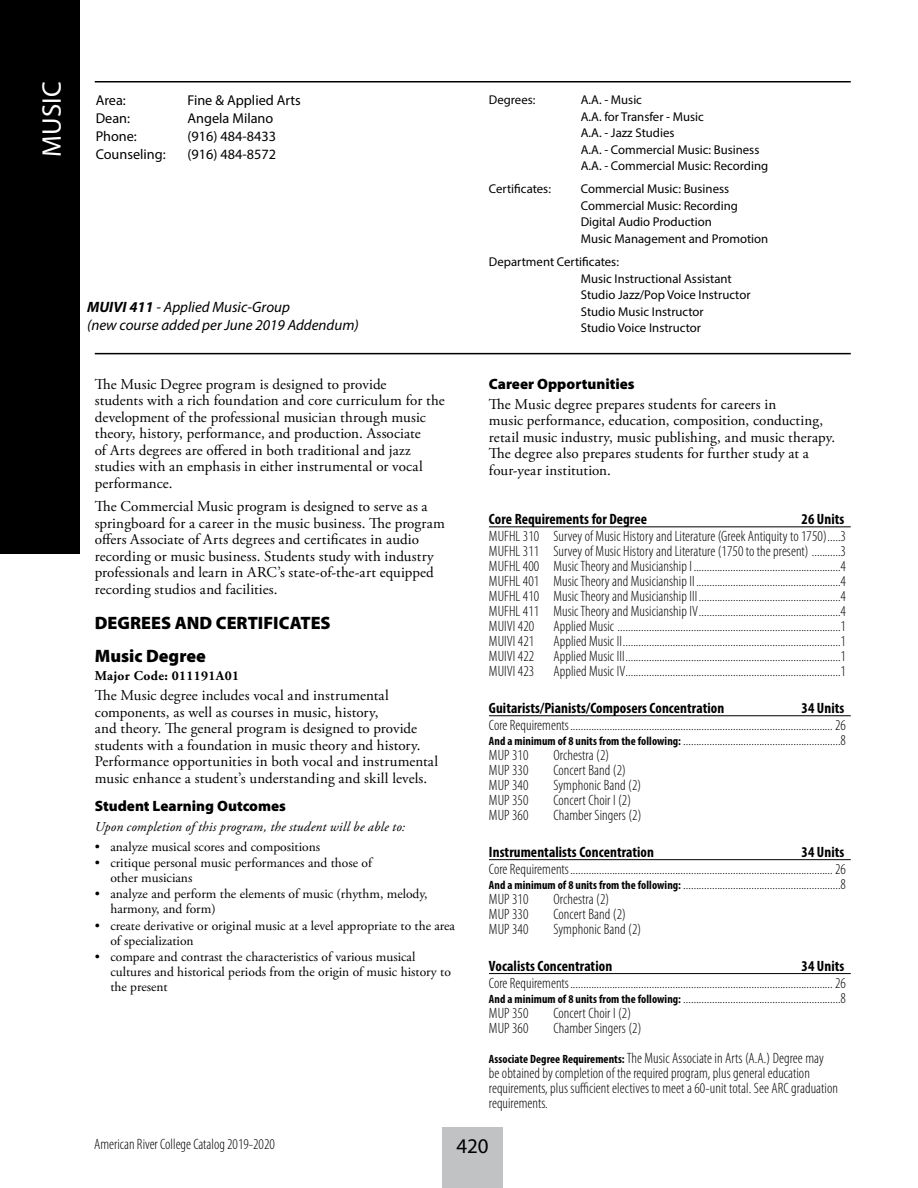
<style>
.page{position:relative;width:918px;height:1188px;background:#fff}
.page>*{position:absolute;margin:0;border:0;box-sizing:border-box;transform-origin:0 0}
.t1{font:27px "Myriad Pro";letter-spacing:.01em;color:#fff}
.t2{font:21px "Myriad Pro";color:#000}
.t3{font:900 18px/33px "Myriad Pro";color:#000}
.t4{font:300 condensed 15px/15px "Myriad Pro";letter-spacing:.005em;color:#000;text-align:justify}
.t5{font:15px/16.5px "Adobe Garamond Pro";letter-spacing:.005em;color:#000}
.t6{font:700 condensed 15px "Myriad Pro";letter-spacing:.005em;color:#000}
.t7{font:italic 15px/18px "Myriad Pro";color:#000}
.t8{font:900 15px "Myriad Pro";color:#000}
.t9{font:14.25px "Myriad Pro";color:#000}
.t10{font:13.5px/15px "Adobe Garamond Pro";color:#000}
.t11{font:italic 13.5px "Adobe Garamond Pro";letter-spacing:.015em;color:#000}
.t12{font:700 13.5px "Adobe Garamond Pro";letter-spacing:.025em;color:#000}
.t13{font:12.75px/16.5px "Myriad Pro";color:#000}
.s1{font-weight:700}
.s2{font-weight:700;font-size:12px}
</style>
<div class="page">
<div style="left:442px;top:1127px;width:61px;height:61px;background:#c0c2c4"></div>
<div style="left:0;top:0;width:80px;height:554px;background:#000"></div>
<hr style="left:95px;top:353px;width:756px;height:1px;background:#000">
<hr style="left:95px;top:81px;width:756px;height:1px;background:#000">
<hr style="left:489px;top:526px;width:362px;height:1px;background:#000">
<hr style="left:489px;top:715px;width:362px;height:1px;background:#000">
<hr style="left:489px;top:859px;width:362px;height:1px;background:#000">
<hr style="left:489px;top:973px;width:362px;height:1px;background:#000">
<h1 class="t1" style="left:35px;top:157px;width:77px;rotate:-90deg">MUSIC</h1>
<p class="t9" style="left:96px;top:92px;width:32px">Area:</p>
<p class="t9" style="left:187px;top:92px;width:115px">Fine &amp; Applied Arts</p>
<p class="t9" style="left:96px;top:110px;width:36px">Dean:</p>
<p class="t9" style="left:187px;top:110px;width:87px">Angela Milano</p>
<p class="t9" style="left:96px;top:128px;width:43px">Phone:</p>
<p class="t9" style="left:187px;top:128px;width:90px">(916) 484-8433</p>
<p class="t9" style="left:96px;top:146px;width:71px">Counseling:</p>
<p class="t9" style="left:187px;top:146px;width:90px">(916) 484-8572</p>
<p class="t7" style="left:87px;top:297px;width:273px"><span class="s1">MUIVI 411</span> - Applied Music-Group<br>(new course added per June 2019 Addendum)</p>
<p class="t5" style="left:95px;top:376px;width:351px">The Music Degree program is designed to provide<br>students with a rich foundation and core curriculum for the development of the professional musician through music theory, history, performance, and production. Associate<br>of Arts degrees are offered in both traditional and jazz studies with an emphasis in either instrumental or vocal performance.</p>
<p class="t5" style="left:95px;top:499px;width:352px">The Commercial Music program is designed to serve as a springboard for a career in the music business. The program offers Associate of Arts degrees and certificates in audio recording or music business. Students study with industry professionals and learn in ARC’s state-of-the-art equipped recording studios and facilities.</p>
<p class="t3" style="left:95px;top:606px;width:237px">DEGREES AND CERTIFICATES<br>Music Degree</p>
<p class="t12" style="left:95px;top:668px;width:146px">Major Code: 011191A01</p>
<p class="t5" style="left:95px;top:688px;width:345px">The Music degree includes vocal and instrumental components, as well as courses in music, history,<br>and theory. The general program is designed to provide students with a foundation in music theory and history.<br>Performance opportunities in both vocal and instrumental music enhance a student’s understanding and skill levels.</p>
<p class="t8" style="left:95px;top:797px;width:193px">Student Learning Outcomes</p>
<p class="t11" style="left:95px;top:819px;width:312px">Upon completion of this program, the student will be able to:</p>
<p class="t10" style="left:95px;top:839px;width:227px">• analyze musical scores and compositions</p>
<p class="t10" style="left:110px;top:856px;width:263px;text-indent:-16px">• critique personal music performances and those of other musicians</p>
<p class="t10" style="left:110px;top:887px;width:319px;text-indent:-16px">• analyze and perform the elements of music (rhythm, melody, harmony, and form)</p>
<p class="t10" style="left:110px;top:919px;width:346px;text-indent:-16px">• create derivative or original music at a level appropriate to the area of specialization</p>
<p class="t10" style="left:110px;top:950px;width:342px;text-indent:-16px">• compare and contrast the characteristics of various musical cultures and historical periods from the origin of music history to the present</p>
<p class="t13" style="left:489px;top:91px;width:48px">Degrees:</p>
<p class="t13" style="left:581px;top:91px;width:189px">A.A. - Music<br>A.A. for Transfer - Music<br>A.A. - Jazz Studies<br>A.A. - Commercial Music: Business<br>A.A. - Commercial Music: Recording</p>
<p class="t13" style="left:489px;top:181px;width:64px">Certificates:</p>
<p class="t13" style="left:581px;top:181px;width:189px">Commercial Music: Business<br>Commercial Music: Recording<br>Digital Audio Production<br>Music Management and Promotion</p>
<p class="t13" style="left:581px;top:253px;width:171px;text-indent:-92px">Department Certificates:<br>Music Instructional Assistant<br>Studio Jazz/Pop Voice Instructor<br>Studio Music Instructor<br>Studio Voice Instructor</p>
<p class="t8" style="left:489px;top:375px;width:147px">Career Opportunities</p>
<p class="t5" style="left:489px;top:397px;width:348px">The Music degree prepares students for careers in<br>music performance, education, composition, conducting, retail music industry, music publishing, and music therapy.<br>The degree also prepares students for further study at a four-year institution.</p>
<p class="t6" style="left:489px;top:509px;width:160px">Core Requirements for Degree</p>
<p class="t6" style="left:802px;top:509px;width:44px">26 Units</p>
<p class="t4" style="left:489px;top:529px;width:358px">MUFHL 310 Survey of Music History and Literature (Greek Antiquity to 1750).....3<br>MUFHL 311 Survey of Music History and Literature (1750 to the present) ...........3<br>MUFHL 400 Music Theory and Musicianship I........................................................4<br>MUFHL 401 Music Theory and Musicianship II .......................................................4<br>MUFHL 410 Music Theory and Musicianship III ......................................................4<br>MUFHL 411 Music Theory and Musicianship IV......................................................4<br>MUIVI 420</p>
<p class="t4" style="left:553px;top:619px;width:294px">Applied Music .....................................................................................1</p>
<p class="t4" style="left:489px;top:634px;width:47px">MUIVI 421</p>
<p class="t4" style="left:553px;top:634px;width:294px">Applied Music II...................................................................................1</p>
<p class="t4" style="left:489px;top:649px;width:47px">MUIVI 422</p>
<p class="t4" style="left:553px;top:649px;width:294px">Applied Music III..................................................................................1</p>
<p class="t4" style="left:489px;top:664px;width:47px">MUIVI 423</p>
<p class="t4" style="left:553px;top:664px;width:294px">Applied Music IV..................................................................................1</p>
<p class="t6" style="left:489px;top:698px;width:237px">Guitarists/Pianists/Composers Concentration</p>
<p class="t6" style="left:802px;top:698px;width:44px">34 Units</p>
<p class="t4" style="left:489px;top:718px;width:359px">Core Requirements....................................................................................................26<br><span class="s2">And a minimum of 8 units from the following:</span> ............................................................8<br>MUP 310</p>
<p class="t4" style="left:553px;top:748px;width:57px">Orchestra (2)</p>
<p class="t4" style="left:489px;top:763px;width:41px">MUP 330</p>
<p class="t4" style="left:553px;top:763px;width:74px">Concert Band (2)</p>
<p class="t4" style="left:489px;top:778px;width:41px">MUP 340</p>
<p class="t4" style="left:553px;top:778px;width:89px">Symphonic Band (2)</p>
<p class="t4" style="left:489px;top:793px;width:41px">MUP 350</p>
<p class="t4" style="left:553px;top:793px;width:79px">Concert Choir I (2)</p>
<p class="t4" style="left:489px;top:808px;width:41px">MUP 360</p>
<p class="t4" style="left:553px;top:808px;width:90px">Chamber Singers (2)</p>
<p class="t6" style="left:489px;top:842px;width:167px">Instrumentalists Concentration</p>
<p class="t6" style="left:802px;top:842px;width:44px">34 Units</p>
<p class="t4" style="left:489px;top:862px;width:359px">Core Requirements....................................................................................................26<br><span class="s2">And a minimum of 8 units from the following:</span> ............................................................8<br>MUP 310</p>
<p class="t4" style="left:553px;top:892px;width:57px">Orchestra (2)</p>
<p class="t4" style="left:489px;top:907px;width:41px">MUP 330</p>
<p class="t4" style="left:553px;top:907px;width:74px">Concert Band (2)</p>
<p class="t4" style="left:489px;top:922px;width:41px">MUP 340</p>
<p class="t4" style="left:553px;top:922px;width:89px">Symphonic Band (2)</p>
<p class="t6" style="left:489px;top:956px;width:125px">Vocalists Concentration</p>
<p class="t6" style="left:802px;top:956px;width:44px">34 Units</p>
<p class="t4" style="left:489px;top:976px;width:358px">Core Requirements....................................................................................................26<br><span class="s2">And a minimum of 8 units from the following:</span> ............................................................8<br>MUP 350</p>
<p class="t4" style="left:553px;top:1006px;width:79px">Concert Choir I (2)</p>
<p class="t4" style="left:489px;top:1013px;width:336px;line-height:30px;text-indent:64px">Chamber Singers (2)<br><span class="s2">Associate Degree Requirements:</span> The Music Associate in Arts (A.A.) Degree may</p>
<p class="t4" style="left:489px;top:1066px;width:351px;text-align:left">be obtained by completion of the required program, plus general education requirements, plus sufficient electives to meet a 60-unit total. See ARC graduation requirements.</p>
<p class="t4" style="left:489px;top:1021px;width:41px">MUP 360</p>
<p class="t4" style="left:94px;top:1137px;width:182px">American River College Catalog 2019-2020</p>
<h2 class="t2" style="left:456px;top:1133px;width:34px">420</h2>
</div>
